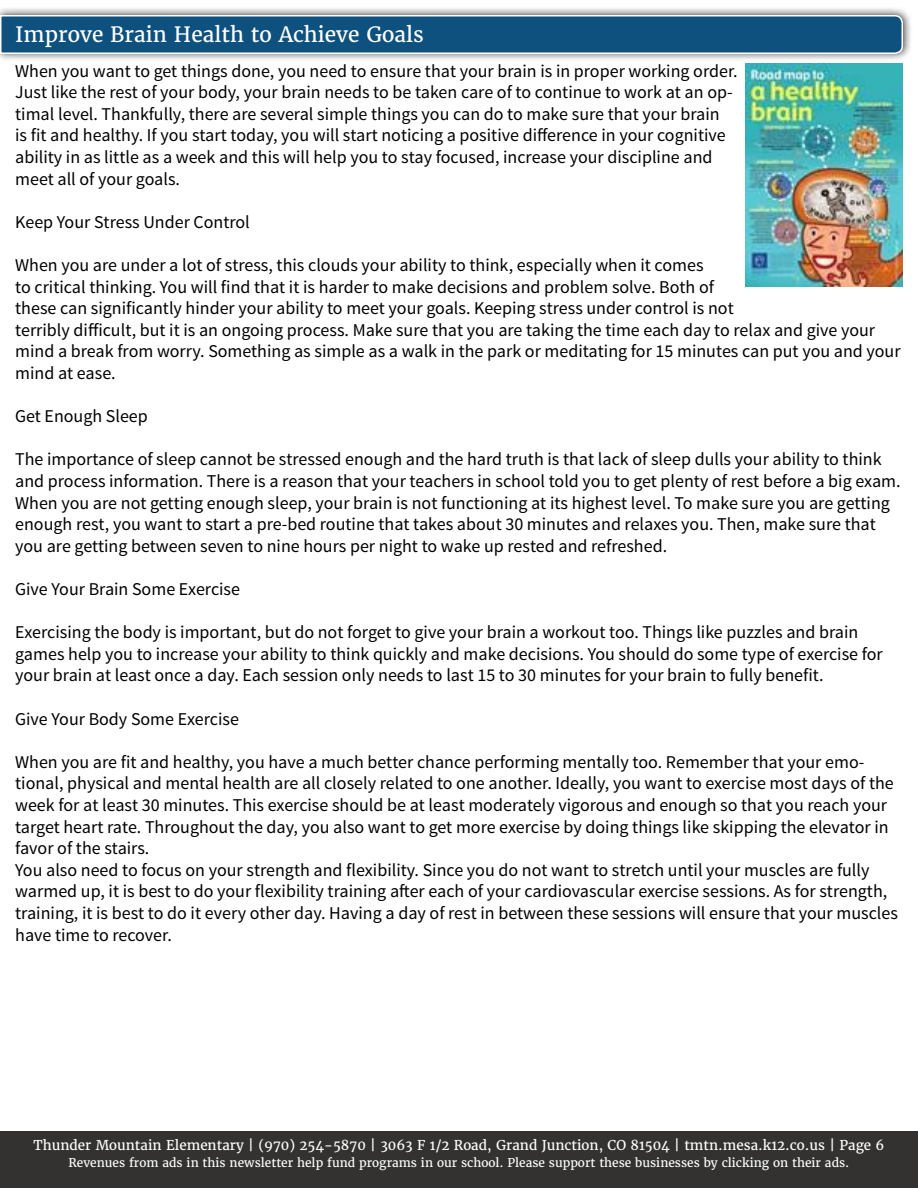
<style>
.page{position:relative;width:918px;height:1188px;background:#fff}
.page>*{position:absolute;margin:0;border:0;box-sizing:border-box;transform-origin:0 0}
.t1{font:21px "Merriweather";color:#fff}
.t2{font:18px/21.6px "Source Sans Pro";color:#000}
.t3{font:13.5px "Merriweather";color:#fff}
.t4{font:12px "Merriweather";color:#fff}
</style>
<div class="page">
<div style="left:0;top:1131px;width:918px;height:57px;background:#333231"></div>
<div style="left:0;top:7px;width:913px;height:55px;background:#000;opacity:.75"></div>
<svg style="left:0;top:14px;width:904px;height:41px;background:#276289"></svg>
<img style="left:746px;top:63px;width:157px;height:223px">
<p class="t1" style="left:15px;top:22px;width:410px">Improve Brain Health to Achieve Goals</p>
<p class="t2" style="left:15px;top:60px;width:724px">When you want to get things done, you need to ensure that your brain is in proper working order.<br>Just like the rest of your body, your brain needs to be taken care of to continue to work at an op&shy;timal level. Thankfully, there are several simple things you can do to make sure that your brain<br>is fit and healthy. If you start today, you will start noticing a positive difference in your cognitive ability in as little as a week and this will help you to stay focused, increase your discipline and meet all of your goals.</p>
<p class="t2" style="left:15px;top:211px;width:236px">Keep Your Stress Under Control</p>
<p class="t2" style="left:15px;top:254px;width:887px">When you are under a lot of stress, this clouds your ability to think, especially when it comes<br>to critical thinking. You will find that it is harder to make decisions and problem solve. Both of<br>these can significantly hinder your ability to meet your goals. Keeping stress under control is not<br>terribly difficult, but it is an ongoing process. Make sure that you are taking the time each day to relax and give your mind a break from worry. Something as simple as a walk in the park or meditating for 15 minutes can put you and your mind at ease.</p>
<p class="t2" style="left:15px;top:406px;width:134px">Get Enough Sleep</p>
<p class="t2" style="left:15px;top:449px;width:887px">The importance of sleep cannot be stressed enough and the hard truth is that lack of sleep dulls your ability to think and process information. There is a reason that your teachers in school told you to get plenty of rest before a big exam.<br>When you are not getting enough sleep, your brain is not functioning at its highest level. To make sure you are getting enough rest, you want to start a pre-bed routine that takes about 30 minutes and relaxes you. Then, make sure that you are getting between seven to nine hours per night to wake up rested and refreshed.</p>
<p class="t2" style="left:15px;top:578px;width:226px">Give Your Brain Some Exercise</p>
<p class="t2" style="left:15px;top:622px;width:869px">Exercising the body is important, but do not forget to give your brain a workout too. Things like puzzles and brain games help you to increase your ability to think quickly and make decisions. You should do some type of exercise for your brain at least once a day. Each session only needs to last 15 to 30 minutes for your brain to fully benefit.</p>
<p class="t2" style="left:15px;top:708px;width:225px">Give Your Body Some Exercise</p>
<p class="t2" style="left:15px;top:751px;width:884px">When you are fit and healthy, you have a much better chance performing mentally too. Remember that your emo&shy;tional, physical and mental health are all closely related to one another. Ideally, you want to exercise most days of the week for at least 30 minutes. This exercise should be at least moderately vigorous and enough so that you reach your target heart rate. Throughout the day, you also want to get more exercise by doing things like skipping the elevator in favor of the stairs.<br>You also need to focus on your strength and flexibility. Since you do not want to stretch until your muscles are fully warmed up, it is best to do your flexibility training after each of your cardiovascular exercise sessions. As for strength, training, it is best to do it every other day. Having a day of rest in between these sessions will ensure that your muscles have time to recover.</p>
<p class="t3" style="left:33px;top:1137px;width:853px">Thunder Mountain Elementary | (970) 254-5870 | 3063 F 1/2 Road, Grand Junction, CO 81504 | tmtn.mesa.k12.co.us | Page 6</p>
<p class="t4" style="left:69px;top:1155px;width:782px">Revenues from ads in this newsletter help fund programs in our school. Please support these businesses by clicking on their ads.</p>
</div>
